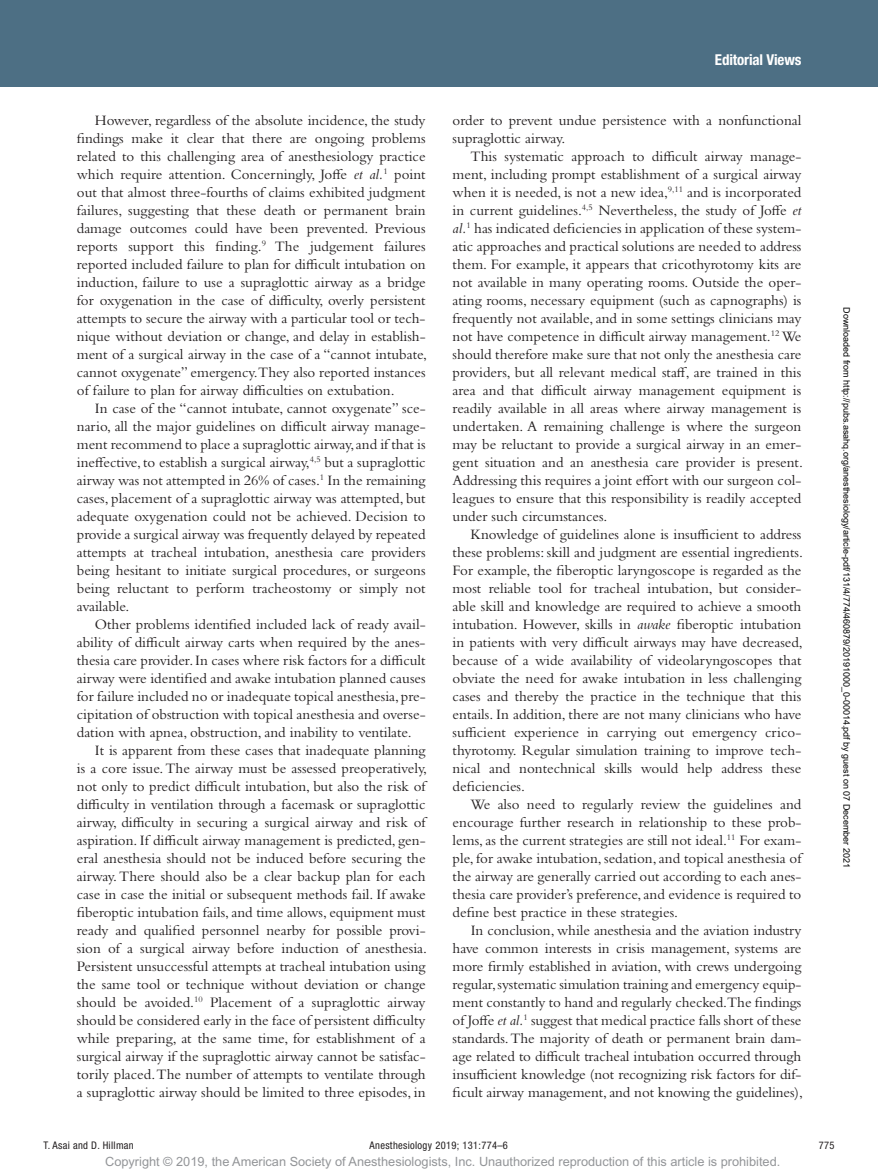
<style>
.page{position:relative;width:878px;height:1175px;background:#fff}
.page>*{position:absolute;margin:0;border:0;box-sizing:border-box;transform-origin:0 0}
.t1{font:15px/18px "Bembo Std";color:#231f20;text-align:justify}
.t2{font:700 condensed 15px "Helvetica Neue LT Std";color:#fff}
.t3{font:12.75px "Arial MT Std";color:#939598}
.t4{font:condensed 10.5px "Helvetica Neue LT Std";letter-spacing:.03em;color:#231f20}
.t5{font:9px "Arial";color:#000}
.s1{font-style:italic}
</style>
<div class="page">
<div style="left:0;top:0;width:878px;height:86px;background:#4d6f84"></div>
<p class="t1" style="left:77px;top:111px;width:352px;text-indent:18px">However, regardless of the absolute incidence, the study findings make it clear that there are ongoing problems related to this challenging area of anesthesiology practice which require attention. Concerningly, Joffe <span class="s1">et al.</span><sup>1</sup> point out that almost three-fourths of claims exhibited judgment failures, suggesting that these death or permanent brain damage outcomes could have been prevented. Previous reports support this finding.<sup>9</sup> The judgement failures reported included failure to plan for difficult intubation on induction, failure to use a supraglottic airway as a bridge for oxygenation in the case of difficulty, overly persistent attempts to secure the airway with a particular tool or tech&shy;nique without deviation or change, and delay in establish&shy;ment of a surgical airway in the case of a “cannot intubate, cannot oxygenate” emergency.They also reported instances of failure to plan for airway difficulties on extubation.</p>
<p class="t1" style="left:77px;top:399px;width:350px;text-indent:18px">In case of the “cannot intubate, cannot oxygenate” sce&shy;nario, all the major guidelines on difficult airway manage&shy;ment recommend to place a supraglottic airway, and if that is ineffective, to establish a surgical airway,<sup>4,5</sup> but a supraglottic airway was not attempted in 26% of cases.<sup>1</sup> In the remaining cases, placement of a supraglottic airway was attempted, but adequate oxygenation could not be achieved. Decision to provide a surgical airway was frequently delayed by repeated attempts at tracheal intubation, anesthesia care providers being hesitant to initiate surgical procedures, or surgeons being reluctant to perform tracheostomy or simply not available.</p>
<p class="t1" style="left:95px;top:615px;width:332px">Other problems identified included lack of ready avail-</p>
<p class="t1" style="left:77px;top:633px;width:350px">ability of difficult airway carts when required by the anes-</p>
<p class="t1" style="left:77px;top:651px;width:350px">thesia care provider. In cases where risk factors for a difficult</p>
<p class="t1" style="left:77px;top:669px;width:350px">airway were identified and awake intubation planned causes</p>
<p class="t1" style="left:77px;top:687px;width:350px">for failure included no or inadequate topical anesthesia, pre-</p>
<p class="t1" style="left:77px;top:705px;width:350px">cipitation of obstruction with topical anesthesia and overse-</p>
<p class="t1" style="left:77px;top:723px;width:336px">dation with apnea, obstruction, and inability to ventilate.</p>
<p class="t1" style="left:95px;top:741px;width:332px">It is apparent from these cases that inadequate planning</p>
<p class="t1" style="left:77px;top:759px;width:352px">is a core issue. The airway must be assessed preoperatively,</p>
<p class="t1" style="left:77px;top:777px;width:350px">not only to predict difficult intubation, but also the risk of</p>
<p class="t1" style="left:77px;top:795px;width:350px">difficulty in ventilation through a facemask or supraglottic</p>
<p class="t1" style="left:77px;top:813px;width:350px">airway, difficulty in securing a surgical airway and risk of</p>
<p class="t1" style="left:77px;top:831px;width:350px">aspiration. If difficult airway management is predicted, gen-</p>
<p class="t1" style="left:77px;top:849px;width:350px">eral anesthesia should not be induced before securing the</p>
<p class="t1" style="left:77px;top:867px;width:350px">airway. There should also be a clear backup plan for each</p>
<p class="t1" style="left:77px;top:885px;width:350px">case in case the initial or subsequent methods fail. If awake</p>
<p class="t1" style="left:77px;top:903px;width:350px">fiberoptic intubation fails, and time allows, equipment must</p>
<p class="t1" style="left:77px;top:921px;width:350px">ready and qualified personnel nearby for possible provi-</p>
<p class="t1" style="left:77px;top:939px;width:352px">sion of a surgical airway before induction of anesthesia.</p>
<p class="t1" style="left:77px;top:957px;width:350px">Persistent unsuccessful attempts at tracheal intubation using</p>
<p class="t1" style="left:77px;top:975px;width:350px">the same tool or technique without deviation or change</p>
<p class="t1" style="left:77px;top:993px;width:350px">should be avoided.<sup>10</sup> Placement of a supraglottic airway</p>
<p class="t1" style="left:77px;top:1011px;width:350px">should be considered early in the face of persistent difficulty</p>
<p class="t1" style="left:77px;top:1029px;width:350px">while preparing, at the same time, for establishment of a</p>
<p class="t1" style="left:77px;top:1047px;width:350px">surgical airway if the supraglottic airway cannot be satisfac-</p>
<p class="t1" style="left:77px;top:1065px;width:350px">torily placed. The number of attempts to ventilate through</p>
<p class="t1" style="left:77px;top:1083px;width:350px">a supraglottic airway should be limited to three episodes, in</p>
<p class="t2" style="left:715px;top:51px;width:88px">Editorial Views</p>
<p class="t1" style="left:452px;top:111px;width:350px">order to prevent undue persistence with a nonfunctional supraglottic airway.</p>
<p class="t1" style="left:452px;top:147px;width:352px;text-indent:18px">This systematic approach to difficult airway manage&shy;ment, including prompt establishment of a surgical airway when it is needed, is not a new idea,<sup>9,11</sup> and is incorporated in current guidelines.<sup>4,5</sup> Nevertheless, the study of Joffe <span class="s1">et al.</span><sup>1</sup> has indicated deficiencies in application of these system&shy;atic approaches and practical solutions are needed to address them. For example, it appears that cricothyrotomy kits are not available in many operating rooms. Outside the oper&shy;ating rooms, necessary equipment (such as capnographs) is frequently not available, and in some settings clinicians may not have competence in difficult airway management.<sup>12</sup> We should therefore make sure that not only the anesthesia care providers, but all relevant medical staff, are trained in this area and that difficult airway management equipment is readily available in all areas where airway management is undertaken. A remaining challenge is where the surgeon may be reluctant to provide a surgical airway in an emer&shy;gent situation and an anesthesia care provider is present.<br>Addressing this requires a joint effort with our surgeon col&shy;leagues to ensure that this responsibility is readily accepted under such circumstances.</p>
<p class="t1" style="left:452px;top:525px;width:352px;text-indent:18px">Knowledge of guidelines alone is insufficient to address these problems: skill and judgment are essential ingredients.<br>For example, the fiberoptic laryngoscope is regarded as the most reliable tool for tracheal intubation, but consider&shy;able skill and knowledge are required to achieve a smooth intubation. However, skills in <span class="s1">awake</span> fiberoptic intubation in patients with very difficult airways may have decreased, because of a wide availability of videolaryngoscopes that obviate the need for awake intubation in less challenging cases and thereby the practice in the technique that this entails. In addition, there are not many clinicians who have sufficient experience in carrying out emergency crico&shy;thyrotomy. Regular simulation training to improve tech&shy;nical and nontechnical skills would help address these deficiencies.</p>
<p class="t1" style="left:452px;top:795px;width:350px;text-indent:18px">We also need to regularly review the guidelines and encourage further research in relationship to these prob&shy;lems, as the current strategies are still not ideal.<sup>11</sup> For exam&shy;ple, for awake intubation, sedation, and topical anesthesia of the airway are generally carried out according to each anes&shy;thesia care provider’s preference, and evidence is required to define best practice in these strategies.</p>
<p class="t1" style="left:452px;top:921px;width:352px;text-indent:18px">In conclusion, while anesthesia and the aviation industry have common interests in crisis management, systems are more firmly established in aviation, with crews undergoing regular, systematic simulation training and emergency equip&shy;ment constantly to hand and regularly checked.The findings of Joffe <span class="s1">et al.</span><sup>1</sup> suggest that medical practice falls short of these standards. The majority of death or permanent brain dam&shy;age related to difficult tracheal intubation occurred through insufficient knowledge (not recognizing risk factors for dif&shy;ficult airway management, and not knowing the guidelines),</p>
<p class="t5" style="left:850px;top:307px;width:562px;rotate:90deg">Downloaded from http://pubs.asahq.org/anesthesiology/article-pdf/131/4/774/460879/20191000_0-00014.pdf by guest on 07 December 2021</p>
<p class="t4" style="left:44px;top:1139px;width:92px">T. Asai and D. Hillman</p>
<p class="t4" style="left:369px;top:1139px;width:140px">Anesthesiology 2019; 131:774–6</p>
<p class="t4" style="left:818px;top:1139px;width:17px">775</p>
<p class="t3" style="left:105px;top:1154px;width:676px">Copyright © 2019, the American Society of Anesthesiologists, Inc. Unauthorized reproduction of this article is prohibited.</p>
</div>
